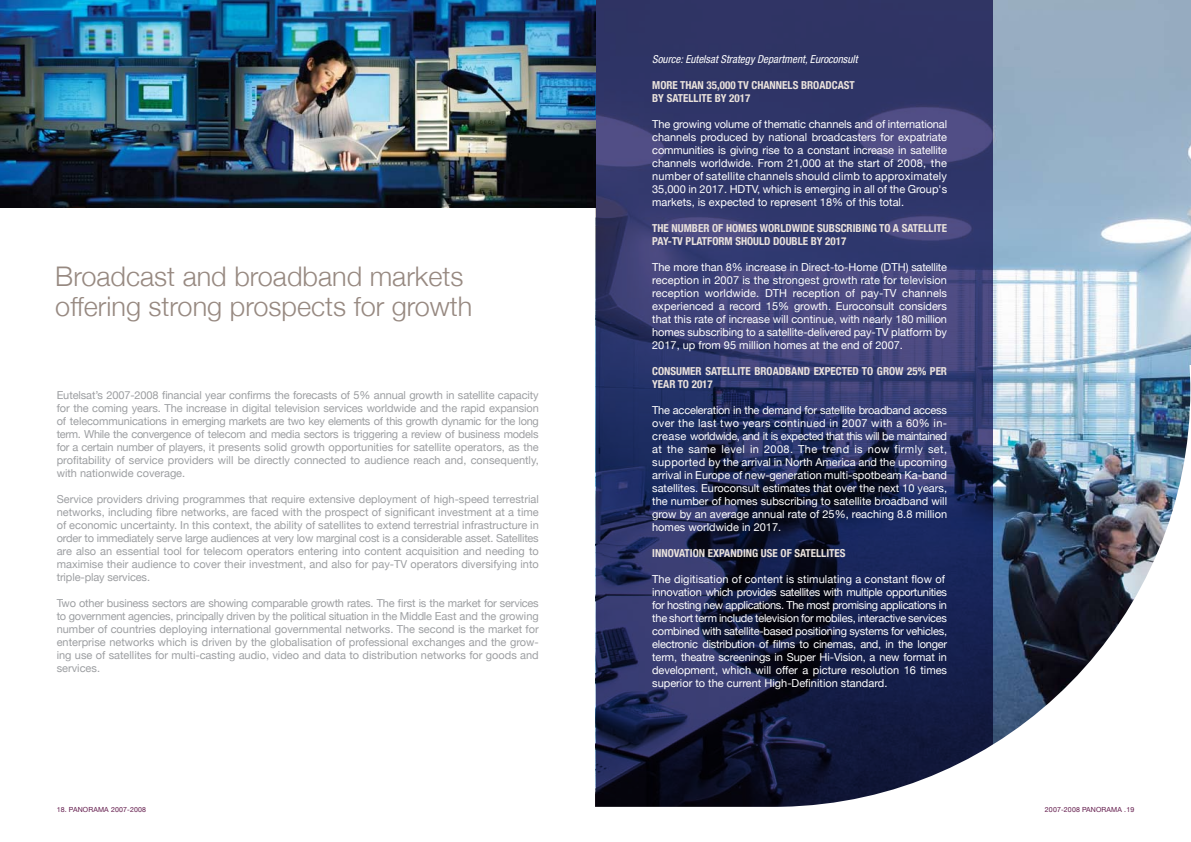
<style>
.page{position:relative;width:1191px;height:842px;background:#fff}
.page>*{position:absolute;margin:0;border:0;box-sizing:border-box;transform-origin:0 0}
.t1{font:300 27.1px/30.1px "Helvetica Neue";color:#978981}
.t2{font:11px/13px "Helvetica Neue";letter-spacing:-.01em;color:#fff;text-align:justify}
.t3{font:11px/13px "Helvetica Neue";color:#9d9fa2;text-align:justify}
.t4{font:700 condensed 11px/13px "Helvetica Neue";color:#eae2dc}
.t5{font:italic condensed 11px "Helvetica Neue";color:#fff}
.t6{font:7px "Helvetica Neue";letter-spacing:.02em;color:#621a4b}
</style>
<div class="page">
<img style="left:992px;top:0;width:199px;height:365px">
<svg style="left:595px;top:0;width:397px;height:365px;background:#373b6f"></svg>
<svg style="left:595px;top:365px;width:596px;height:442px;background:#495271"></svg>
<img style="left:0;top:0;width:595px;height:207px">
<h1 class="t1" style="left:55px;top:260px;width:419px">Broadcast and broadband markets offering strong prospects for growth</h1>
<p class="t3" style="left:57px;top:388px;width:483px">Eutelsat’s 2007-2008 financial year confirms the forecasts of 5% annual growth in satellite capacity for the coming years. The increase in digital television services worldwide and the rapid expansion of telecommunications in emerging markets are two key elements of this growth dynamic for the long term. While the convergence of telecom and media sectors is triggering a review of business models for a certain number of players, it presents solid growth opportunities for satellite operators, as the profitability of service providers will be directly connected to audience reach and, consequently, with nationwide coverage.</p>
<p class="t3" style="left:57px;top:492px;width:483px">Service providers driving programmes that require extensive deployment of high-speed terrestrial networks, including fibre networks, are faced with the prospect of significant investment at a time of economic uncertainty. In this context, the ability of satellites to extend terrestrial infrastructure in order to immediately serve large audiences at very low marginal cost is a considerable asset. Satellites are also an essential tool for telecom operators entering into content acquisition and needing to maximise their audience to cover their investment, and also for pay-TV operators diversifying into triple-play services.</p>
<p class="t3" style="left:57px;top:596px;width:483px">Two other business sectors are showing comparable growth rates. The first is the market for services to government agencies, principally driven by the political situation in the Middle East and the growing number of countries deploying international governmental networks. The second is the market for enterprise networks which is driven by the globalisation of professional exchanges and the grow&shy;ing use of satellites for multi-casting audio, video and data to distribution networks for goods and services.</p>
<p class="t6" style="left:57px;top:805px;width:91px">18. PANORAMA 2007-2008</p>
<p class="t5" style="left:652px;top:53px;width:207px">Source: Eutelsat Strategy Department, Euroconsult</p>
<p class="t4" style="left:652px;top:79px;width:204px">MORE THAN 35,000 TV CHANNELS BROADCAST<br>BY SATELLITE BY 2017</p>
<p class="t2" style="left:652px;top:118px;width:296px">The growing volume of thematic channels and of international channels produced by national broadcasters for expatriate communities is giving rise to a constant increase in satellite channels worldwide. From 21,000 at the start of 2008, the number of satellite channels should climb to approximately 35,000 in 2017. HDTV, which is emerging in all of the Group's markets, is expected to represent 18% of this total.</p>
<p class="t4" style="left:652px;top:222px;width:296px">THE NUMBER OF HOMES WORLDWIDE SUBSCRIBING TO A SATELLITE<br>PAY-TV PLATFORM SHOULD DOUBLE BY 2017</p>
<p class="t2" style="left:652px;top:261px;width:296px">The more than 8% increase in Direct-to-Home (DTH) satellite reception in 2007 is the strongest growth rate for television reception worldwide. DTH reception of pay-TV channels experienced a record 15% growth. Euroconsult considers that this rate of increase will continue, with nearly 180 million homes subscribing to a satellite-delivered pay-TV platform by 2017, up from 95 million homes at the end of 2007.</p>
<p class="t4" style="left:652px;top:365px;width:296px">CONSUMER SATELLITE BROADBAND EXPECTED TO GROW 25% PER<br>YEAR TO 2017</p>
<p class="t2" style="left:652px;top:404px;width:296px">The acceleration in the demand for satellite broadband access over the last two years continued in 2007 with a 60% in&shy;crease worldwide, and it is expected that this will be maintained at the same level in 2008. The trend is now firmly set, supported by the arrival in North America and the upcoming arrival in Europe of new-generation multi-spotbeam Ka-band satellites. Euroconsult estimates that over the next 10 years, the number of homes subscribing to satellite broadband will grow by an average annual rate of 25%, reaching 8.8 million homes worldwide in 2017.</p>
<p class="t4" style="left:652px;top:547px;width:195px">INNOVATION EXPANDING USE OF SATELLITES</p>
<p class="t2" style="left:652px;top:573px;width:296px;text-align:left">The digitisation of content is stimulating a constant flow of innovation which provides satellites with multiple opportunities for hosting new applications. The most promising applications in the short term include television for mobiles, interactive services combined with satellite-based positioning systems for vehicles, electronic distribution of films to cinemas, and, in the longer term, theatre screenings in Super Hi-Vision, a new format in development, which will offer a picture resolution 16 times superior to the current High-Definition standard.</p>
<p class="t6" style="left:1045px;top:805px;width:91px">2007-2008 PANORAMA .19</p>
</div>
